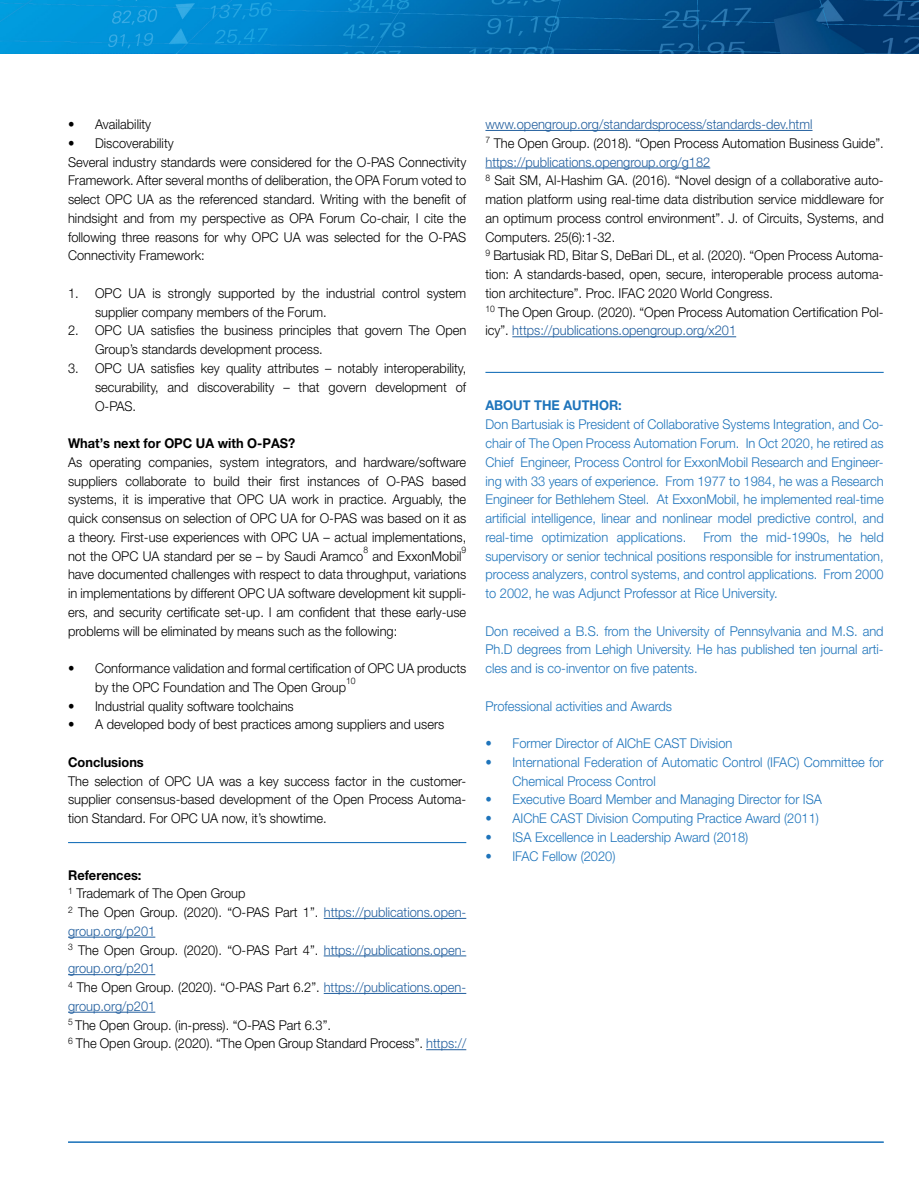
<style>
.page{position:relative;width:919px;height:1187px;background:#fff}
.page>*{position:absolute;margin:0;border:0;box-sizing:border-box;transform-origin:0 0}
.t1{font:300 13.5px/18.8px "Helvetica Neue LT Pro";color:#000;scale:.95 1}
.t2{font:300 13.5px/18.8px "Helvetica Neue LT Pro";color:#1e74bb;text-align:justify;scale:.95 1}
.t3{font:700 13.5px "Helvetica Neue LT Pro";color:#000;scale:.95 1}
.t4{font:700 13.5px "Helvetica Neue LT Pro";color:#1e74bb;scale:.95 1}
.t5{font:300 9px "Helvetica Neue LT Pro";color:#000;scale:.95 1}
.s1{font-weight:700}
.s2{color:#215e9e}
</style>
<div class="page">
<img style="left:0;top:0;width:918px;height:53px">
<hr style="left:324px;top:918px;width:142px;height:1px;background:#215e9e">
<hr style="left:68px;top:936px;width:87px;height:1px;background:#215e9e">
<hr style="left:324px;top:955px;width:142px;height:1px;background:#215e9e">
<hr style="left:68px;top:974px;width:87px;height:1px;background:#215e9e">
<hr style="left:324px;top:993px;width:142px;height:1px;background:#215e9e">
<hr style="left:68px;top:1011px;width:87px;height:1px;background:#215e9e">
<hr style="left:426px;top:1049px;width:40px;height:1px;background:#215e9e">
<hr style="left:485px;top:130px;width:327px;height:1px;background:#215e9e">
<hr style="left:485px;top:168px;width:225px;height:1px;background:#215e9e">
<hr style="left:512px;top:336px;width:224px;height:1px;background:#215e9e">
<hr style="left:68px;top:841px;width:398px;height:2px;background:#1e74bb">
<hr style="left:68px;top:1141px;width:815px;height:1px;background:#1e74bb">
<hr style="left:485px;top:372px;width:398px;height:1px;background:#1e74bb">
<p class="t1" style="left:68px;top:115px;width:89px">• Availability</p>
<p class="t1" style="left:68px;top:133px;width:420px">• Discoverability<br>Several industry standards were considered for the O-PAS Connectivity Framework. After several months of deliberation, the OPA Forum voted to select OPC UA as the referenced standard. Writing with the benefit of hindsight and from my perspective as OPA Forum Co-chair, I cite the following three reasons for why OPC UA was selected for the O-PAS Connectivity Framework:</p>
<p class="t1" style="left:95px;top:283px;width:392px;text-indent:-27px">1. OPC UA is strongly supported by the industrial control system supplier company members of the Forum.</p>
<p class="t1" style="left:95px;top:321px;width:392px;text-indent:-27px">2. OPC UA satisfies the business principles that govern The Open<br>Group’s standards development process.</p>
<p class="t1" style="left:95px;top:358px;width:392px;text-align:justify;text-indent:-27px">3. OPC UA satisfies key quality attributes – notably interoperability, securability, and discoverability – that govern development of O-PAS.</p>
<p class="t3" style="left:68px;top:435px;width:241px">What’s next for OPC UA with O-PAS?</p>
<p class="t1" style="left:68px;top:452px;width:420px;text-align:justify">As operating companies, system integrators, and hardware/software suppliers collaborate to build their first instances of O-PAS based systems, it is imperative that OPC UA work in practice. Arguably, the quick consensus on selection of OPC UA for O-PAS was based on it as a theory. First-use experiences with OPC UA – actual implementations, not the OPC UA standard per se – by Saudi Aramco</p>
<p class="t5" style="left:461px;top:544px;width:7px">9</p>
<p class="t1" style="left:68px;top:565px;width:420px;text-align:justify">have documented challenges with respect to data throughput, variations in implementations by different OPC UA software development kit suppli&shy;ers, and security certificate set-up. I am confident that these early-use problems will be eliminated by means such as the following:</p>
<p class="t1" style="left:95px;top:658px;width:392px;text-indent:-27px">• Conformance validation and formal certification of OPC UA products by the OPC Foundation and The Open Group</p>
<p class="t5" style="left:363px;top:544px;width:7px">8</p>
<p class="t1" style="left:372px;top:546px;width:95px">and ExxonMobil</p>
<p class="t5" style="left:346px;top:675px;width:12px">10</p>
<p class="t1" style="left:68px;top:696px;width:239px">• Industrial quality software toolchains</p>
<p class="t1" style="left:68px;top:715px;width:397px">• A developed body of best practices among suppliers and users</p>
<p class="t3" style="left:68px;top:753px;width:81px">Conclusions</p>
<p class="t1" style="left:68px;top:771px;width:420px;text-align:justify">The selection of OPC UA was a key success factor in the customer&shy;supplier consensus-based development of the Open Process Automa&shy;tion Standard. For OPC UA now, it’s showtime.</p>
<p class="t1" style="left:68px;top:865px;width:420px"><span class="s1">References:<br></span><sup>1</sup> Trademark of The Open Group<br><sup>2</sup> The Open Group. (2020). “O-PAS Part 1”. <span class="s2">https://publications.open&shy;group.org/p201<br></span><sup>3</sup> The Open Group. (2020). “O-PAS Part 4”. <span class="s2">https://publications.open&shy;group.org/p201<br></span><sup>4</sup> The Open Group. (2020). “O-PAS Part 6.2”. <span class="s2">https://publications.open&shy;group.org/p201<br></span><sup>5</sup> The Open Group. (in-press). “O-PAS Part 6.3”.<br><sup>6</sup> The Open Group. (2020). “The Open Group Standard Process”. <span class="s2">https://</span></p>
<p class="t1" style="left:485px;top:115px;width:420px"><span class="s2">www.opengroup.org/standardsprocess/standards-dev.html<br></span><sup>7</sup> The Open Group. (2018). “Open Process Automation Business Guide”. <span class="s2">https://publications.opengroup.org/g182<br></span><sup>8</sup> Sait SM, Al-Hashim GA. (2016). “Novel design of a collaborative auto&shy;mation platform using real-time data distribution service middleware for an optimum process control environment”. J. of Circuits, Systems, and Computers. 25(6):1-32.<br><sup>9</sup> Bartusiak RD, Bitar S, DeBari DL, et al. (2020). “Open Process Automa&shy;tion: A standards-based, open, secure, interoperable process automa&shy;tion architecture”. Proc. IFAC 2020 World Congress.<br><sup>10</sup> The Open Group. (2020). “Open Process Automation Certification Pol&shy;icy”. <span class="s2">https://publications.opengroup.org/x201</span></p>
<p class="t4" style="left:485px;top:397px;width:145px">ABOUT THE AUTHOR:</p>
<p class="t2" style="left:485px;top:415px;width:420px">Don Bartusiak is President of Collaborative Systems Integration, and Co&shy;chair of The Open Process Automation Forum. In Oct 2020, he retired as Chief Engineer, Process Control for ExxonMobil Research and Engineer&shy;ing with 33 years of experience. From 1977 to 1984, he was a Research Engineer for Bethlehem Steel. At ExxonMobil, he implemented real-time artificial intelligence, linear and nonlinear model predictive control, and real-time optimization applications.</p>
<p class="t2" style="left:485px;top:527px;width:420px;text-indent:218px">From the mid-1990s, he held supervisory or senior technical positions responsible for instrumentation, process analyzers, control systems, and control applications. From 2000 to 2002, he was Adjunct Professor at Rice University.</p>
<p class="t2" style="left:485px;top:621px;width:420px">Don received a B.S. from the University of Pennsylvania and M.S. and Ph.D degrees from Lehigh University. He has published ten journal arti&shy;cles and is co-inventor on five patents.</p>
<p class="t2" style="left:485px;top:696px;width:198px">Professional activities and Awards</p>
<p class="t2" style="left:485px;top:733px;width:261px">• Former Director of AIChE CAST Division</p>
<p class="t2" style="left:512px;top:752px;width:392px;text-indent:-27px">• International Federation of Automatic Control (IFAC) Committee for<br>Chemical Process Control</p>
<p class="t2" style="left:485px;top:790px;width:356px">• Executive Board Member and Managing Director for ISA</p>
<p class="t2" style="left:485px;top:808px;width:352px">• AIChE CAST Division Computing Practice Award (2011)</p>
<p class="t2" style="left:485px;top:827px;width:278px">• ISA Excellence in Leadership Award (2018)</p>
<p class="t2" style="left:485px;top:846px;width:138px">• IFAC Fellow (2020)</p>
</div>
